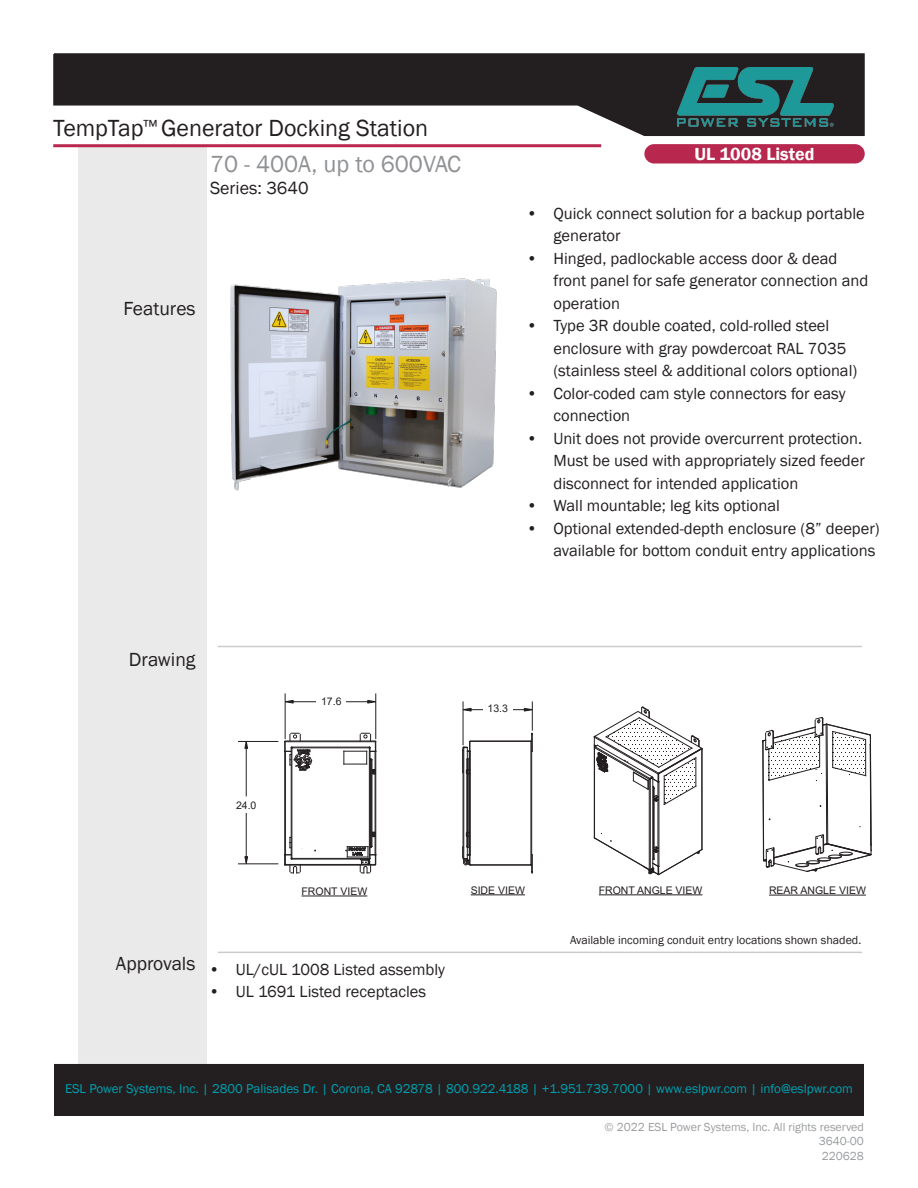
<style>
.page{position:relative;width:918px;height:1188px;background:#fff}
.page>*{position:absolute;margin:0;border:0;box-sizing:border-box;transform-origin:0 0}
.t1{font:24px "Franklin Gothic";color:#231f20}
.t2{font:24px "Franklin Gothic";color:#8f9194}
.t3{font:19.5px "Franklin Gothic";color:#231f20}
.t4{font:600 18px "Franklin Gothic";color:#fff}
.t5{font:18px "Franklin Gothic";color:#231f20}
.t6{font:16.5px/22.5px "Franklin Gothic";color:#231f20}
.t7{font:13.2px "Franklin Gothic";color:#00a0b0}
.t8{font:12px "Franklin Gothic";color:#9b9da0}
.t9{font:12px "Franklin Gothic";color:#231f20}
.t10{font:10.5px "Arial";color:#231f20}
</style>
<div class="page">
<svg style="left:53px;top:53px;width:812px;height:84px"></svg>
<div style="left:78px;top:146px;width:128px;height:969px;background:#eaeaea"></div>
<hr style="left:53px;top:144px;width:548px;height:3px;background:#b8274e">
<div style="left:55px;top:1065px;width:808px;height:50px;background:#231f20"></div>
<div style="left:54px;top:1064px;width:810px;height:52px;border:2px solid #231f20"></div>
<img style="left:677px;top:68px;width:156px;height:58px">
<div style="left:644px;top:144px;width:221px;height:19px;background:#b8274e;border-radius:10px"></div>
<hr style="left:218px;top:646px;width:644px;height:1px;background:#312f30">
<hr style="left:218px;top:952px;width:644px;height:1px;background:#312f30">
<img style="left:230px;top:278px;width:267px;height:213px">
<svg style="left:284px;top:733px;width:93px;height:141px"></svg>
<svg style="left:462px;top:702px;width:71px;height:171px"></svg>
<hr style="left:238px;top:741px;width:40px;height:1px;background:#231f20">
<hr style="left:238px;top:864px;width:40px;height:1px;background:#231f20">
<hr style="left:246px;top:748px;width:1px;height:48px;background:#231f20">
<hr style="left:246px;top:810px;width:1px;height:47px;background:#231f20">
<svg style="left:244px;top:740px;width:4px;height:9px"></svg>
<svg style="left:244px;top:856px;width:4px;height:9px"></svg>
<hr style="left:285px;top:694px;width:1px;height:45px;background:#231f20">
<hr style="left:375px;top:694px;width:1px;height:45px;background:#231f20">
<svg style="left:284px;top:697px;width:93px;height:9px"></svg>
<svg style="left:762px;top:717px;width:110px;height:155px"></svg>
<svg style="left:594px;top:707px;width:109px;height:168px"></svg>
<div style="left:317px;top:694px;width:29px;height:14px;background:#fff"></div>
<div style="left:232px;top:798px;width:29px;height:14px;background:#fff"></div>
<div style="left:483px;top:701px;width:30px;height:14px;background:#fff"></div>
<hr style="left:302px;top:896px;width:65px;height:1px;background:#231f20">
<hr style="left:471px;top:894px;width:54px;height:1px;background:#231f20">
<hr style="left:769px;top:895px;width:97px;height:1px;background:#231f20">
<hr style="left:599px;top:894px;width:103px;height:1px;background:#231f20">
<p class="t1" style="left:53px;top:113px;width:376px">TempTap<sup>™</sup> Generator Docking Station</p>
<p class="t2" style="left:210px;top:149px;width:253px">70 - 400A, up to 600VAC</p>
<p class="t5" style="left:210px;top:177px;width:100px">Series: 3640</p>
<p class="t3" style="left:123px;top:296px;width:74px">Features</p>
<p class="t4" style="left:695px;top:143px;width:121px">UL 1008 Listed</p>
<p class="t6" style="left:553px;top:202px;width:313px;text-indent:-27px">• Quick connect solution for a backup portable generator</p>
<p class="t6" style="left:553px;top:247px;width:317px;text-indent:-27px">• Hinged, padlockable access door &amp; dead front panel for safe generator connection and operation</p>
<p class="t6" style="left:553px;top:315px;width:305px;text-indent:-27px">• Type 3R double coated, cold-rolled steel enclosure with gray powdercoat RAL 7035 (stainless steel &amp; additional colors optional)</p>
<p class="t6" style="left:553px;top:382px;width:294px;text-indent:-27px">• Color-coded cam style connectors for easy connection</p>
<p class="t6" style="left:553px;top:427px;width:313px;text-indent:-27px">• Unit does not provide overcurrent protection.<br>Must be used with appropriately sized feeder disconnect for intended application</p>
<p class="t6" style="left:526px;top:495px;width:255px">• Wall mountable; leg kits optional</p>
<p class="t6" style="left:526px;top:517px;width:355px;text-align:right">• Optional extended-depth enclosure (8” deeper) available for bottom conduit entry applications</p>
<p class="t3" style="left:129px;top:647px;width:68px">Drawing</p>
<p class="t10" style="left:236px;top:798px;width:22px">24.0</p>
<p class="t10" style="left:321px;top:694px;width:22px">17.6</p>
<p class="t10" style="left:488px;top:701px;width:22px">13.3</p>
<p class="t10" style="left:302px;top:884px;width:67px">FRONT VIEW</p>
<p class="t10" style="left:471px;top:883px;width:56px">SIDE VIEW</p>
<p class="t10" style="left:599px;top:883px;width:105px">FRONT ANGLE VIEW</p>
<p class="t10" style="left:769px;top:883px;width:98px">REAR ANGLE VIEW</p>
<p class="t3" style="left:116px;top:951px;width:81px">Approvals</p>
<p class="t6" style="left:209px;top:959px;width:238px">• UL/cUL 1008 Listed assembly</p>
<p class="t6" style="left:209px;top:981px;width:219px">• UL 1691 Listed receptacles</p>
<p class="t9" style="left:570px;top:932px;width:293px">Available incoming conduit entry locations shown shaded.</p>
<p class="t7" style="left:65px;top:1080px;width:790px">ESL Power Systems, Inc. | 2800 Palisades Dr. | Corona, CA 92878 | 800.922.4188 | +1.951.739.7000 | www.eslpwr.com | info@eslpwr.com</p>
<p class="t8" style="left:605px;top:1119px;width:261px">© 2022 ESL Power Systems, Inc. All rights reserved</p>
<p class="t8" style="left:819px;top:1134px;width:47px">3640-00</p>
<p class="t8" style="left:822px;top:1148px;width:44px">220628</p>
</div>
